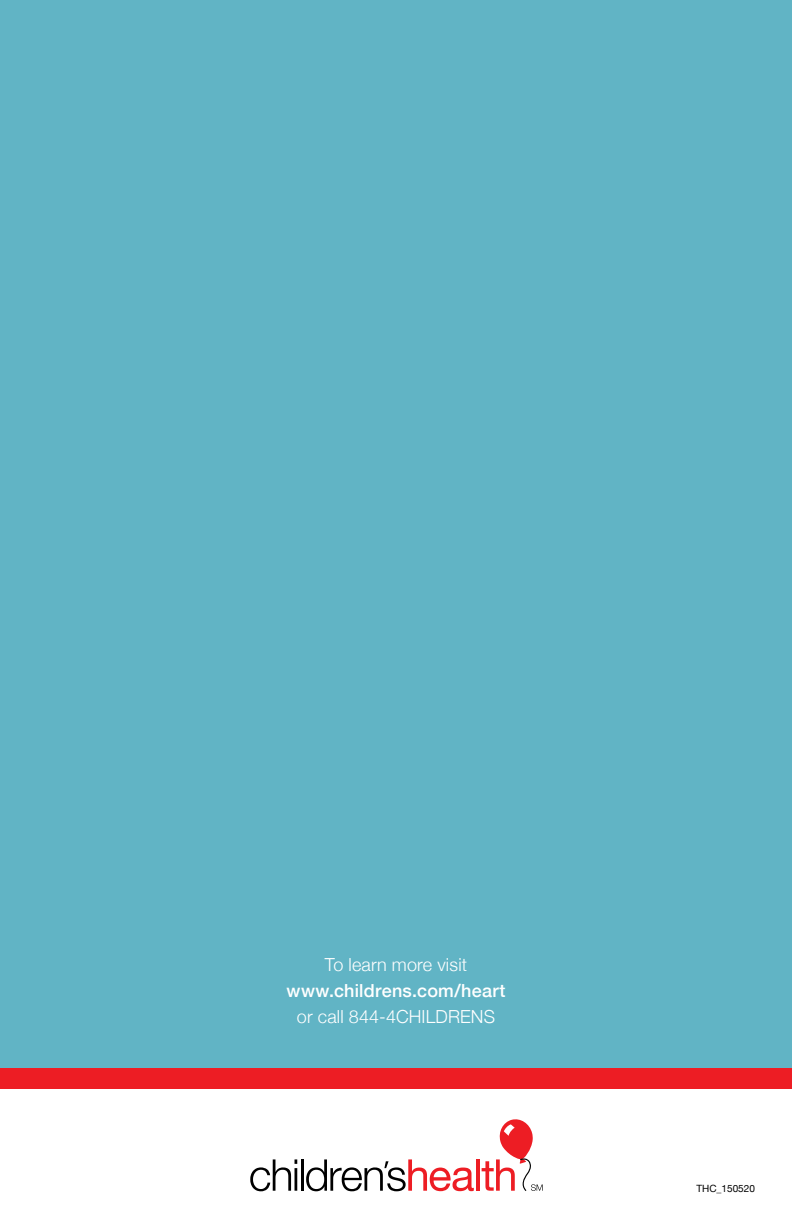
<style>
.page{position:relative;width:792px;height:1224px;background:#fff}
.page>*{position:absolute;margin:0;border:0;box-sizing:border-box;transform-origin:0 0}
.t1{font:300 18px "Helvetica Neue";letter-spacing:.01em;color:#fff}
.t2{font:500 18px "Helvetica Neue";letter-spacing:.015em;color:#fff}
.t3{font:10px "Helvetica Neue";color:#000}
</style>
<div class="page">
<div style="left:0;top:0;width:792px;height:1089px;background:#61b4c5"></div>
<hr style="left:476px;top:1159px;width:4px;height:32px;background:#ed1d24">
<svg style="left:250px;top:1159px;width:47px;height:32px"></svg>
<hr style="left:301px;top:1159px;width:2px;height:32px;background:#000">
<svg style="left:306px;top:1159px;width:168px;height:32px"></svg>
<svg style="left:482px;top:1119px;width:61px;height:72px"></svg>
<div style="left:0;top:1069px;width:792px;height:20px;background:#ed1d24"></div>
<p class="t1" style="left:325px;top:950px;width:144px">To learn more visit</p>
<p class="t2" style="left:286px;top:977px;width:221px">www.childrens.com/heart</p>
<p class="t1" style="left:297px;top:1002px;width:200px">or call 844-4CHILDRENS</p>
<p class="t3" style="left:696px;top:1181px;width:60px">THC_150520</p>
</div>
